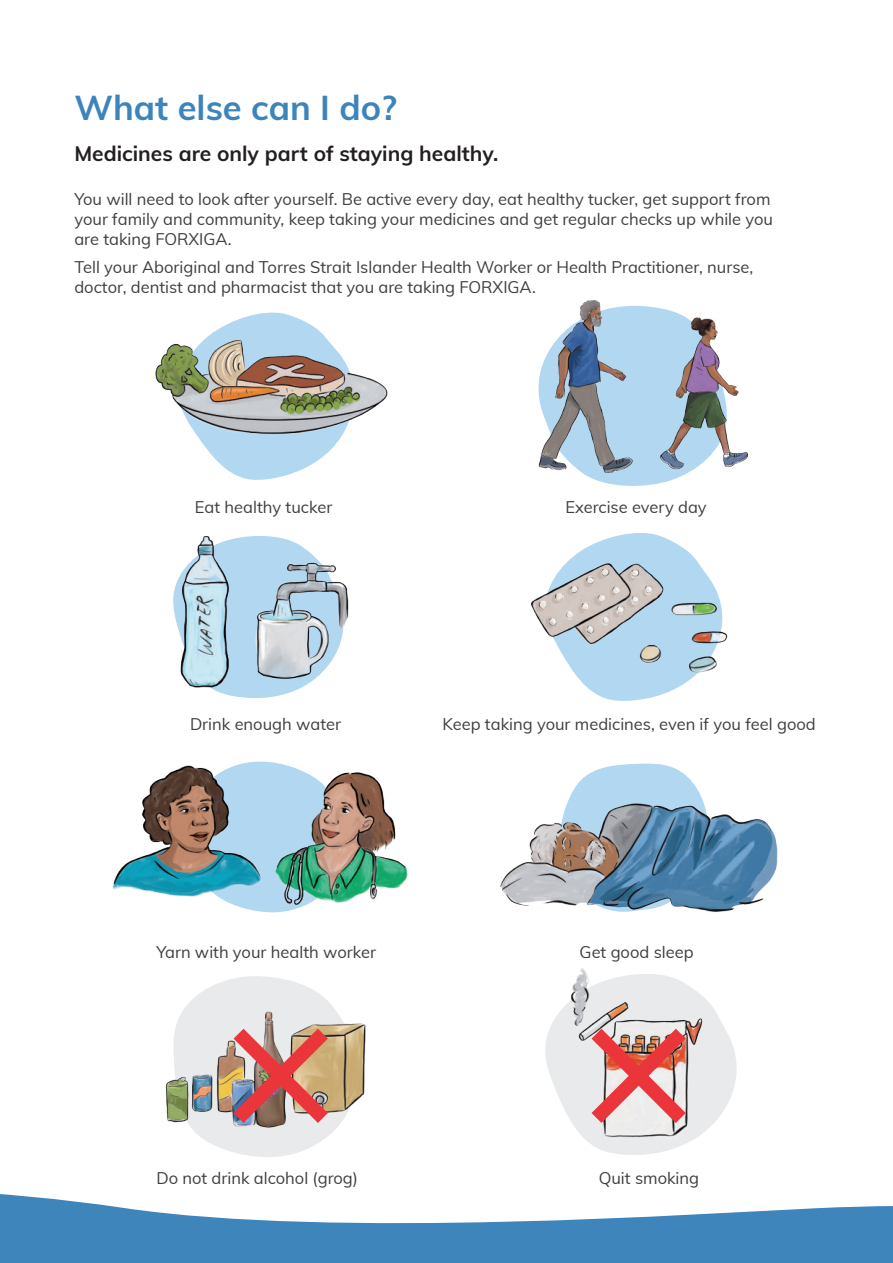
<style>
.page{position:relative;width:893px;height:1263px;background:#fff}
.page>*{position:absolute;margin:0;border:0;box-sizing:border-box;transform-origin:0 0}
.t1{font:700 34.5px "Muli";color:#3c85bc}
.t2{font:700 21px "Muli";color:#231f20}
.t3{font:16.5px/19.8px "Muli";color:#3e3e3f}
</style>
<div class="page">
<svg style="left:0;top:1194px;width:893px;height:69px;fill:#3e85bb"></svg>
<img style="left:165px;top:1023px;width:201px;height:99px">
<img style="left:538px;top:300px;width:210px;height:186px">
<svg style="left:173px;top:580px;width:5px;height:48px"></svg>
<img style="left:178px;top:536px;width:171px;height:163px">
<img style="left:500px;top:763px;width:278px;height:149px">
<svg style="left:590px;top:533px;width:85px;height:168px"></svg>
<img style="left:531px;top:543px;width:197px;height:147px">
<svg style="left:232px;top:312px;width:69px;height:168px"></svg>
<img style="left:112px;top:761px;width:296px;height:152px">
<svg style="left:172px;top:976px;width:186px;height:181px"></svg>
<svg style="left:545px;top:968px;width:192px;height:187px"></svg>
<img style="left:155px;top:320px;width:233px;height:153px">
<h1 class="t1" style="left:74px;top:95px;width:324px">What else can I do?</h1>
<p class="t2" style="left:74px;top:146px;width:425px">Medicines are only part of staying healthy.</p>
<p class="t3" style="left:74px;top:191px;width:700px">You will need to look after yourself. Be active every day, eat healthy tucker, get support from your family and community, keep taking your medicines and get regular checks up while you are taking FORXIGA.</p>
<p class="t3" style="left:74px;top:259px;width:680px">Tell your Aboriginal and Torres Strait Islander Health Worker or Health Practitioner, nurse, doctor, dentist and pharmacist that you are taking FORXIGA.</p>
<p class="t3" style="left:195px;top:499px;width:139px">Eat healthy tucker</p>
<p class="t3" style="left:565px;top:499px;width:143px">Exercise every day</p>
<p class="t3" style="left:190px;top:716px;width:153px">Drink enough water</p>
<p class="t3" style="left:442px;top:716px;width:375px">Keep taking your medicines, even if you feel good</p>
<p class="t3" style="left:156px;top:944px;width:221px">Yarn with your health worker</p>
<p class="t3" style="left:580px;top:944px;width:116px">Get good sleep</p>
<p class="t3" style="left:156px;top:1170px;width:203px">Do not drink alcohol (grog)</p>
<p class="t3" style="left:599px;top:1170px;width:102px">Quit smoking</p>
</div>
